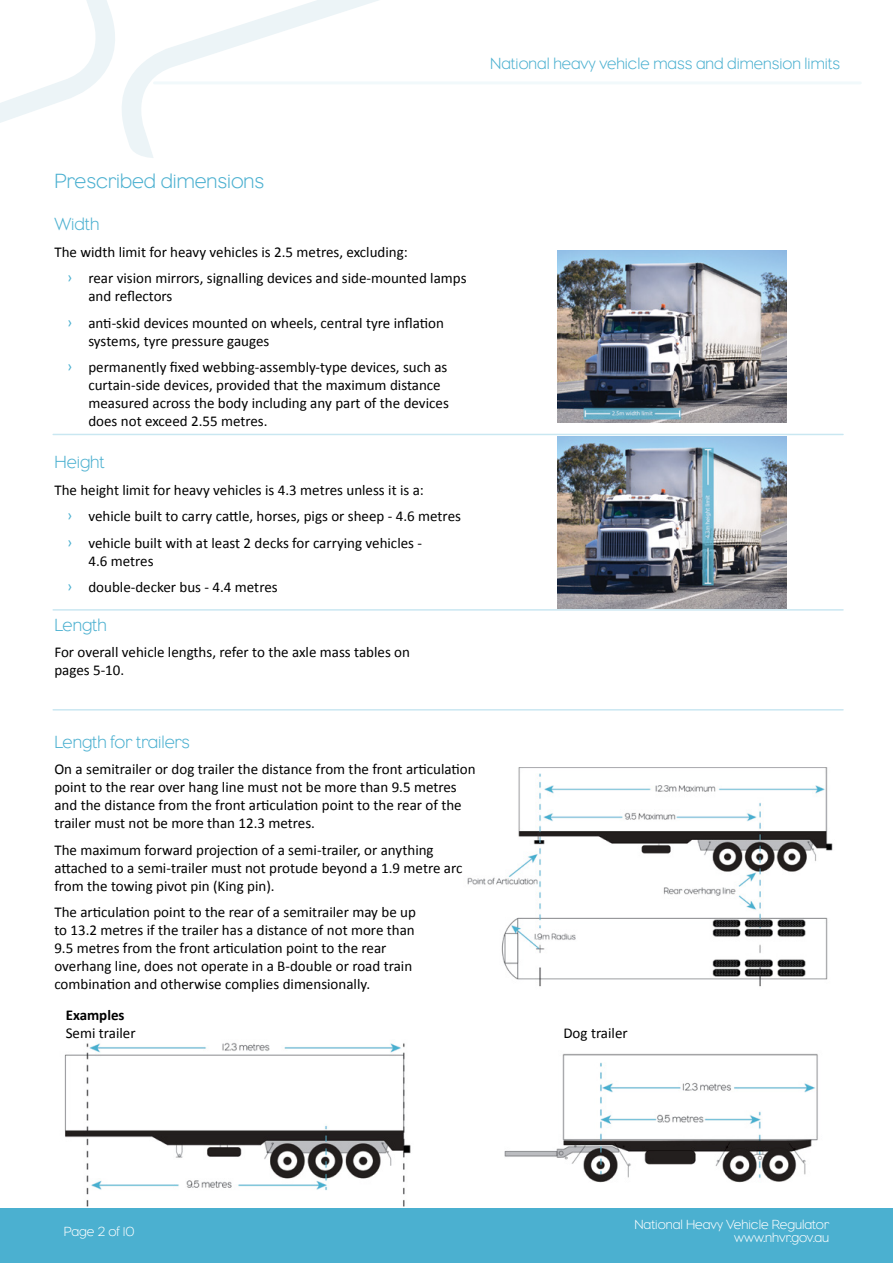
<style>
.page{position:relative;width:893px;height:1263px;background:#fff}
.page>*{position:absolute;margin:0;border:0;box-sizing:border-box;transform-origin:0 0}
.Main_Header{font:300 21px "Eagle";color:#4bb0d0}
.Main_Header-2{font:300 18px "Eagle";color:#4bb0d0}
.t1{font:300 16.5px "Eagle";color:#4bb0d0}
.Body_Copy{font:15px/18px "Calibri";color:#000}
.Page_Information{font:300 13.5px/13.5px "Eagle";color:#fff;text-align:right}
.s1{color:#4bb0d0}
.s2{font-weight:700}
</style>
<div class="page">
<div style="left:0;top:1208px;width:893px;height:55px;background:#4bb0d0"></div>
<svg style="left:0;top:0;width:105px;height:123px"></svg>
<svg style="left:105px;top:0;width:274px;height:158px"></svg>
<hr style="left:154px;top:81px;width:706px;height:3px;background:#78c3de">
<img style="left:64px;top:1042px;width:347px;height:164px">
<img style="left:504px;top:1053px;width:314px;height:130px">
<img style="left:558px;top:436px;width:229px;height:172px">
<hr style="left:53px;top:609px;width:790px;height:2px;background:#78c3de">
<hr style="left:53px;top:709px;width:790px;height:1px;background:#78c3de">
<img style="left:467px;top:767px;width:366px;height:220px">
<hr style="left:53px;top:434px;width:790px;height:1px;background:#78c3de">
<img style="left:558px;top:250px;width:229px;height:172px">
<p class="t1" style="left:490px;top:54px;width:351px">National heavy vehicle mass and dimension limits</p>
<p class="Main_Header" style="left:54px;top:169px;width:211px">Prescribed dimensions</p>
<p class="Main_Header-2" style="left:54px;top:214px;width:47px">Width</p>
<p class="Body_Copy" style="left:54px;top:243px;width:355px">The width limit for heavy vehicles is 2.5 metres, excluding:</p>
<p class="Body_Copy" style="left:88px;top:269px;width:380px;text-indent:-21px"><span class="s1">ͧ</span> rear vision mirrors, signalling devices and side-mounted lamps and reflectors</p>
<p class="Body_Copy" style="left:88px;top:314px;width:357px;text-indent:-21px"><span class="s1">ͧ</span> anti-skid devices mounted on wheels, central tyre inflation systems, tyre pressure gauges</p>
<p class="Body_Copy" style="left:88px;top:358px;width:362px;text-indent:-21px"><span class="s1">ͧ</span> permanently fixed webbing-assembly-type devices, such as curtain-side devices, provided that the maximum distance measured across the body including any part of the devices does not exceed 2.55 metres.</p>
<p class="Main_Header-2" style="left:54px;top:452px;width:52px">Height</p>
<p class="Body_Copy" style="left:54px;top:481px;width:371px">The height limit for heavy vehicles is 4.3 metres unless it is a:</p>
<p class="Body_Copy" style="left:67px;top:507px;width:395px"><span class="s1">ͧ</span> vehicle built to carry cattle, horses, pigs or sheep - 4.6 metres</p>
<p class="Body_Copy" style="left:88px;top:534px;width:335px;text-indent:-21px"><span class="s1">ͧ</span> vehicle built with at least 2 decks for carrying vehicles -<br>4.6 metres</p>
<p class="Body_Copy" style="left:67px;top:578px;width:212px"><span class="s1">ͧ</span> double-decker bus - 4.4 metres</p>
<p class="Main_Header-2" style="left:54px;top:615px;width:54px">Length</p>
<p class="Body_Copy" style="left:54px;top:643px;width:357px">For overall vehicle lengths, refer to the axle mass tables on pages 5-10.</p>
<p class="Main_Header-2" style="left:54px;top:732px;width:137px">Length for trailers</p>
<p class="Body_Copy" style="left:54px;top:760px;width:423px">On a semitrailer or dog trailer the distance from the front articulation point to the rear over hang line must not be more than 9.5 metres and the distance from the front articulation point to the rear of the trailer must not be more than 12.3 metres.</p>
<p class="Body_Copy" style="left:54px;top:841px;width:410px">The maximum forward projection of a semi-trailer, or anything attached to a semi-trailer must not protude beyond a 1.9 metre arc from the towing pivot pin (King pin).</p>
<p class="Body_Copy" style="left:54px;top:903px;width:363px">The articulation point to the rear of a semitrailer may be up to 13.2 metres if the trailer has a distance of not more than 9.5 metres from the front articulation point to the rear overhang line, does not operate in a B-double or road train combination and otherwise complies dimensionally.</p>
<p class="Body_Copy" style="left:66px;top:1006px;width:71px"><span class="s2">Examples<br></span>Semi trailer</p>
<p class="Body_Copy" style="left:563px;top:1024px;width:66px">Dog trailer</p>
<p class="Page_Information" style="left:64px;top:1224px;width:72px">Page 2 of 10</p>
<p class="Page_Information" style="left:634px;top:1217px;width:196px">National Heavy Vehicle Regulator www.nhvr.gov.au</p>
</div>
